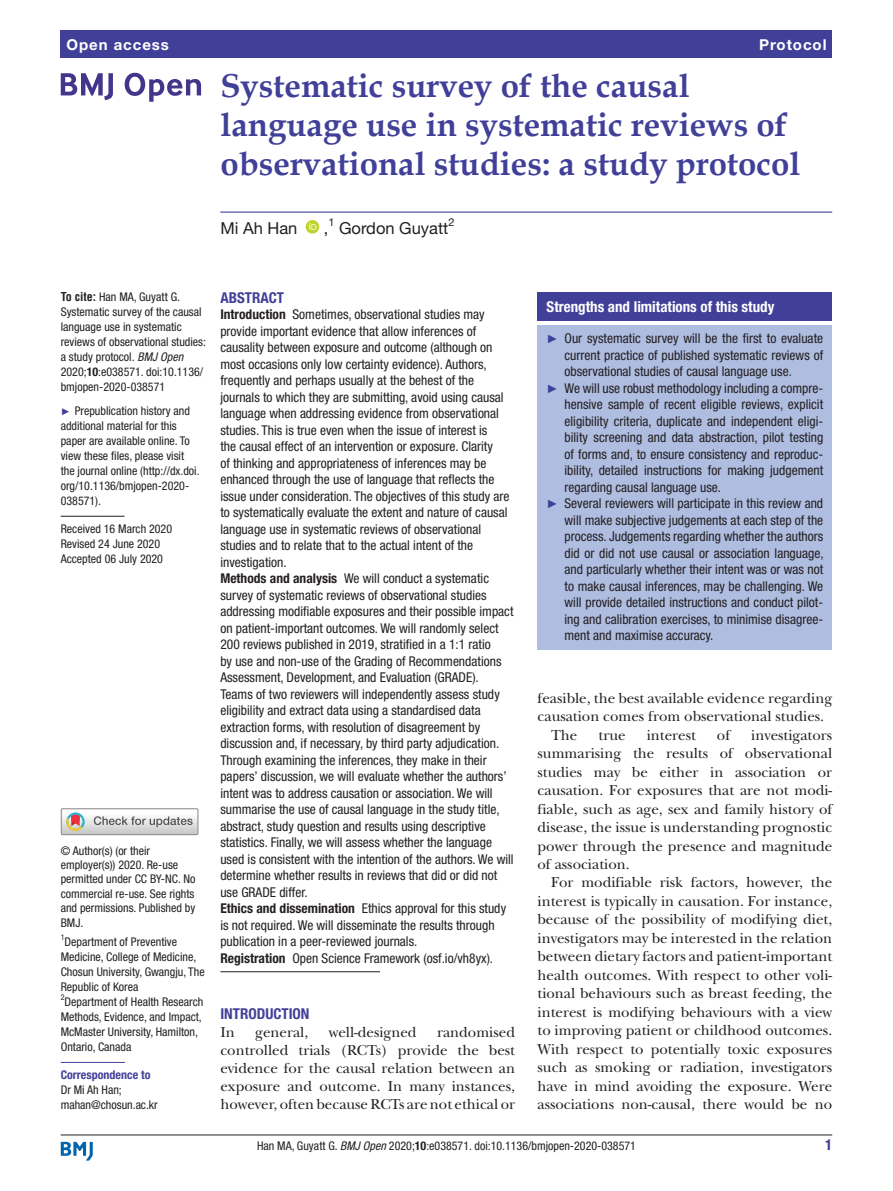
<style>
.page{position:relative;width:893px;height:1191px;background:#fff}
.page>*{position:absolute;margin:0;border:0;box-sizing:border-box;transform-origin:0 0}
.t1{font:700 33px/39px "Book Antiqua";color:#414099}
.t2{font:16.5px "Helvetica Neue LT Std";color:#231f20}
.t3{font:15px/18.5px "New Baskerville";color:#231f20;text-align:justify}
.t4{font:700 condensed 15px "Helvetica Neue LT Std";color:#fff}
.t5{font:700 condensed 15px "Helvetica Neue LT Std";color:#414099}
.t6{font:700 15px "Helvetica Neue LT Std";letter-spacing:.065em;color:#fff}
.t7{font:condensed 13.5px/16.5px "Helvetica Neue LT Std";color:#231f20}
.t8{font:condensed 12px/15px "Helvetica Neue LT Std";color:#231f20}
.t9{font:700 condensed 12px "Helvetica Neue LT Std";color:#414099}
.t10{font:10.95px "Helvetica Neue LT Std";color:#231f20}
.t11{font:condensed 7.95px "Helvetica Neue LT Std";color:#231f20}
.s1{font-family:"Helvetica LT Std";font-weight:700}
.s2{font-style:italic}
.s3{font-weight:700}
.s4{font-family:"Arial";font-stretch:normal;font-size:9.75px;color:#414099}
.s5{font-family:"Arial";font-stretch:normal;font-size:12px;color:#414099}
</style>
<div class="page">
<hr style="left:61px;top:1134px;width:771px;height:1px;background:#231f20">
<svg style="left:61px;top:1141px;width:32px;height:19px"></svg>
<div style="left:61px;top:31px;width:771px;height:27px;background:#414099"></div>
<hr style="left:220px;top:211px;width:612px;height:2px;background:#414099">
<svg style="left:306px;top:220px;width:13px;height:14px"></svg>
<hr style="left:61px;top:516px;width:64px;height:1px;background:#231f20">
<hr style="left:61px;top:1062px;width:64px;height:1px;background:#414099">
<svg style="left:61px;top:73px;width:52px;height:27px"></svg>
<svg style="left:125px;top:73px;width:76px;height:29px"></svg>
<div style="left:61px;top:808px;width:138px;height:27px;border:1px solid #969090"></div>
<svg style="left:61px;top:808px;width:137px;height:26px"></svg>
<hr style="left:220px;top:971px;width:160px;height:1px;background:#231f20">
<div style="left:538px;top:292px;width:294px;height:29px;background:#414099"></div>
<div style="left:538px;top:325px;width:294px;height:324px;background:#afbde1"></div>
<p class="t6" style="left:66px;top:35px;width:104px">Open access</p>
<p class="t6" style="left:759px;top:35px;width:69px">Protocol</p>
<h1 class="t1" style="left:220px;top:66px;width:582px">Systematic survey of the causal language use in systematic reviews of observational studies: a study protocol</h1>
<p class="t2" style="left:220px;top:218px;width:79px">Mi Ah Han</p>
<p class="t2" style="left:324px;top:218px;width:6px">,</p>
<p class="t10" style="left:328px;top:216px;width:8px">1</p>
<p class="t2" style="left:339px;top:218px;width:111px">Gordon Guyatt</p>
<p class="t10" style="left:448px;top:216px;width:8px">2</p>
<p class="t8" style="left:61px;top:289px;width:147px"><span class="s1">To cite:</span> Han MA, Guyatt G.<br>Systematic survey of the causal language use in systematic reviews of observational studies: a study protocol. <span class="s2">BMJ Open<br></span>2020;<span class="s3">10</span>:e038571. doi:10.1136/ bmjopen-2020-038571</p>
<p class="t8" style="left:61px;top:403px;width:140px"><span class="s4">►</span> Prepublication history and additional material for this paper are available online. To view these files, please visit the journal online (http://dx.doi. org/10.1136/bmjopen-2020-<br>038571).</p>
<p class="t8" style="left:61px;top:521px;width:113px">Received 16 March 2020<br>Revised 24 June 2020<br>Accepted 06 July 2020</p>
<p class="t8" style="left:61px;top:843px;width:136px;line-height:14.4px">© Author(s) (or their employer(s)) 2020. Re-use permitted under CC BY-NC. No commercial re-use. See rights and permissions. Published by<br>BMJ.</p>
<p class="t11" style="left:61px;top:933px;width:5px">1</p>
<p class="t8" style="left:61px;top:934px;width:145px;text-indent:4px">Department of Preventive<br>Medicine, College of Medicine,<br>Chosun University, Gwangju, The<br>Republic of Korea<br><sup>2</sup>Department of Health Research<br>Methods, Evidence, and Impact,<br>McMaster University, Hamilton,<br>Ontario, Canada</p>
<p class="t9" style="left:61px;top:1067px;width:91px">Correspondence to</p>
<p class="t8" style="left:61px;top:1082px;width:99px">Dr Mi Ah Han; mahan@chosun.ac.kr</p>
<p class="t5" style="left:220px;top:288px;width:65px">ABSTRACT</p>
<p class="t7" style="left:220px;top:306px;width:295px"><span class="s3">Introduction</span> Sometimes, observational studies may provide important evidence that allow inferences of causality between exposure and outcome (although on most occasions only low certainty evidence). Authors, frequently and perhaps usually at the behest of the journals to which they are submitting, avoid using causal language when addressing evidence from observational studies. This is true even when the issue of interest is<br>the causal effect of an intervention or exposure. Clarity<br>of thinking and appropriateness of inferences may be enhanced through the use of language that reflects the issue under consideration. The objectives of this study are to systematically evaluate the extent and nature of causal language use in systematic reviews of observational studies and to relate that to the actual intent of the investigation.<br><span class="s3">Methods and analysis</span> We will conduct a systematic survey of systematic reviews of observational studies addressing modifiable exposures and their possible impact on patient-important outcomes. We will randomly select 200 reviews published in 2019, stratified in a 1:1 ratio<br>by use and non-use of the Grading of Recommendations Assessment, Development, and Evaluation (GRADE).<br>Teams of two reviewers will independently assess study eligibility and extract data using a standardised data extraction forms, with resolution of disagreement by discussion and, if necessary, by third party adjudication.<br>Through examining the inferences, they make in their papers’ discussion, we will evaluate whether the authors’ intent was to address causation or association. We will summarise the use of causal language in the study title, abstract, study question and results using descriptive statistics. Finally, we will assess whether the language used is consistent with the intention of the authors. We will determine whether results in reviews that did or did not use GRADE differ.<br><span class="s3">Ethics and dissemination</span> Ethics approval for this study is not required. We will disseminate the results through publication in a peer-reviewed journals.<br><span class="s3">Registration</span> Open Science Framework (osf.io/vh8yx).</p>
<p class="t5" style="left:220px;top:1005px;width:91px">INTRODUCTION</p>
<p class="t3" style="left:220px;top:1023px;width:16px">In</p>
<p class="t3" style="left:255px;top:1023px;width:55px">general,</p>
<p class="t3" style="left:329px;top:1023px;width:89px">well-designed</p>
<p class="t3" style="left:220px;top:1023px;width:296px;line-height:18px;text-indent:217px">randomised controlled trials (RCTs) provide the best evidence for the causal relation between an exposure and outcome. In many instances, however, often because RCTs are not ethical or</p>
<p class="t4" style="left:547px;top:297px;width:229px">Strengths and limitations of this study</p>
<p class="t7" style="left:547px;top:330px;width:278px"><span class="s5">►</span> Our systematic survey will be the first to evaluate</p>
<p class="t7" style="left:565px;top:347px;width:260px">current practice of published systematic reviews of</p>
<p class="t7" style="left:565px;top:363px;width:229px">observational studies of causal language use.</p>
<p class="t7" style="left:547px;top:380px;width:278px"><span class="s5">►</span> We will use robust methodology including a compre-</p>
<p class="t7" style="left:565px;top:396px;width:260px">hensive sample of recent eligible reviews, explicit</p>
<p class="t7" style="left:565px;top:413px;width:260px">eligibility criteria, duplicate and independent eligi-</p>
<p class="t7" style="left:565px;top:429px;width:260px">bility screening and data abstraction, pilot testing</p>
<p class="t7" style="left:565px;top:446px;width:260px">of forms and, to ensure consistency and reproduc-</p>
<p class="t7" style="left:565px;top:462px;width:260px">ibility, detailed instructions for making judgement</p>
<p class="t7" style="left:565px;top:479px;width:158px">regarding causal language use.</p>
<p class="t7" style="left:547px;top:495px;width:278px"><span class="s5">►</span> Several reviewers will participate in this review and</p>
<p class="t7" style="left:565px;top:512px;width:260px">will make subjective judgements at each step of the</p>
<p class="t7" style="left:565px;top:528px;width:260px">process. Judgements regarding whether the authors</p>
<p class="t7" style="left:565px;top:545px;width:261px">did or did not use causal or association language,</p>
<p class="t7" style="left:565px;top:561px;width:260px">and particularly whether their intent was or was not</p>
<p class="t7" style="left:565px;top:578px;width:260px">to make causal inferences, may be challenging. We</p>
<p class="t7" style="left:565px;top:594px;width:260px">will provide detailed instructions and conduct pilot-</p>
<p class="t7" style="left:565px;top:611px;width:260px">ing and calibration exercises, to minimise disagree-</p>
<p class="t7" style="left:565px;top:627px;width:150px">ment and maximise accuracy.</p>
<p class="t3" style="left:538px;top:689px;width:296px">feasible, the best available evidence regarding</p>
<p class="t3" style="left:538px;top:707px;width:288px">causation comes from observational studies.</p>
<p class="t3" style="left:551px;top:726px;width:28px">The</p>
<p class="t3" style="left:599px;top:726px;width:28px">true</p>
<p class="t3" style="left:647px;top:726px;width:51px">interest</p>
<p class="t3" style="left:717px;top:726px;width:15px">of</p>
<p class="t3" style="left:538px;top:726px;width:296px;text-indent:214px">investigators summarising the results of observational studies may be either in association or causation. For exposures that are not modi&shy;fiable, such as age, sex and family history of disease, the issue is understanding prognostic power through the presence and magnitude of association.</p>
<p class="t3" style="left:538px;top:873px;width:296px;text-indent:14px">For modifiable risk factors, however, the interest is typically in causation. For instance, because of the possibility of modifying diet, investigators may be interested in the relation between dietary factors and patient-important health outcomes. With respect to other voli&shy;tional behaviours such as breast feeding, the interest is modifying behaviours with a view to improving patient or childhood outcomes.<br>With respect to potentially toxic exposures such as smoking or radiation, investigators have in mind avoiding the exposure. Were associations non-causal, there would be no</p>
<p class="t8" style="left:257px;top:1137px;width:380px">Han MA, Guyatt G. <span class="s2">BMJ Open</span> 2020;<span class="s3">10</span>:e038571. doi:10.1136/bmjopen-2020-038571</p>
<p class="t5" style="left:825px;top:1135px;width:9px">1</p>
</div>
